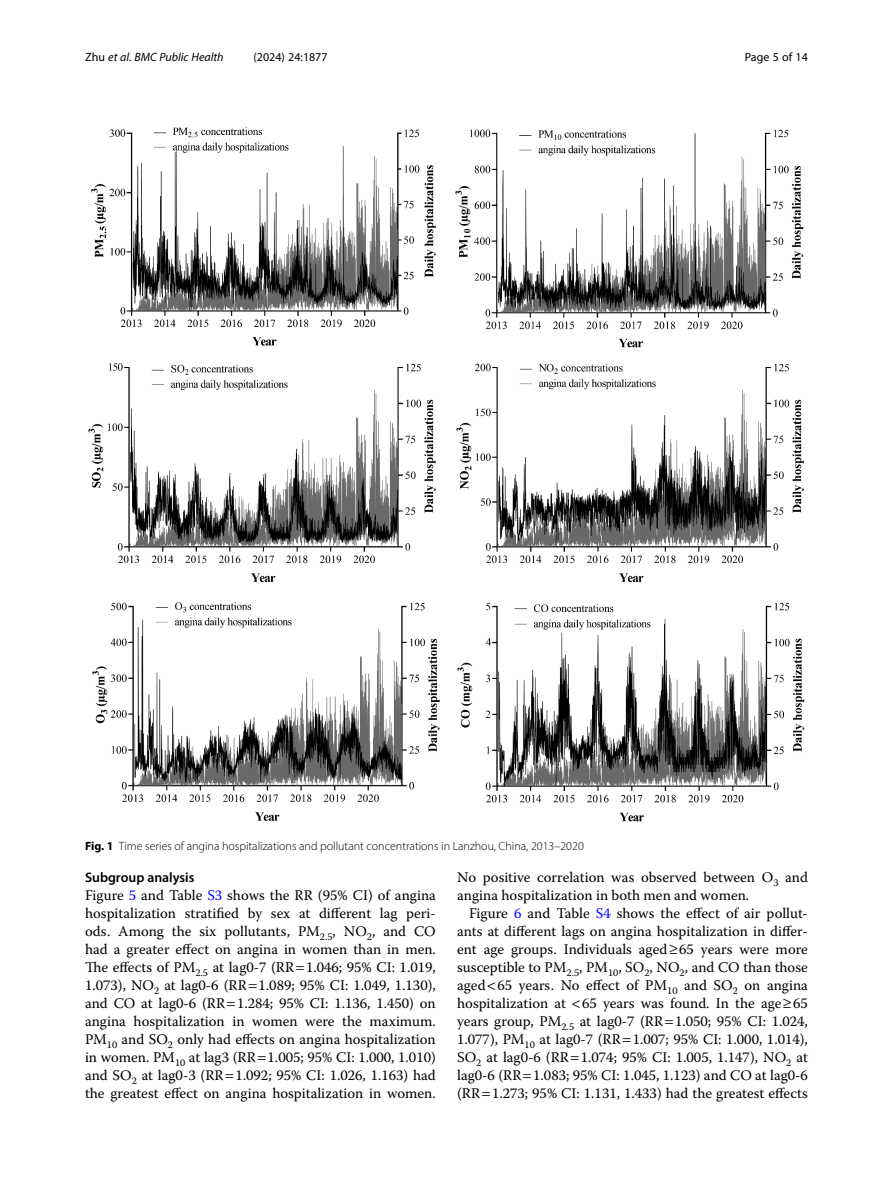
<style>
.page{position:relative;width:893px;height:1191px;background:#fff}
.page>*{position:absolute;margin:0;border:0;box-sizing:border-box;transform-origin:0 0}
.Body_Text{font:14.7px/18px "Warnock Pro";color:#000;text-align:justify}
.Body_Text_Indent{font:14.7px/18px "Warnock Pro";color:#000;text-align:justify}
.Head_2{font:600 13.8px "Myriad Pro";color:#000}
.Figure_Caption{font:300 12px "Myriad Pro";color:#000}
.t1{font:italic 12px "Myriad Pro";color:#000}
.t2{font:12px "Myriad Pro";color:#000}
.s1{font-style:normal}
.s2{font-weight:700}
.s3{color:#00f}
</style>
<div class="page">
<img style="left:88px;top:127px;width:717px;height:695px">
<p class="t1" style="left:85px;top:50px;width:140px"><span class="s1">Zhu</span> et al. BMC Public Health</p>
<p class="t2" style="left:253px;top:50px;width:76px">(2024) 24:1877</p>
<p class="t2" style="left:745px;top:50px;width:65px">Page 5 of 14</p>
<p class="Figure_Caption" style="left:85px;top:838px;width:500px"><span class="s2">Fig. 1</span> Time series of angina hospitalizations and pollutant concentrations in Lanzhou, China, 2013–2020</p>
<p class="Head_2" style="left:85px;top:869px;width:111px">Subgroup analysis</p>
<p class="Body_Text" style="left:85px;top:886px;width:352px">Figure <span class="s3">5</span> and Table <span class="s3">S3</span> shows the RR (95% CI) of angina hospitalization stratified by sex at different lag peri&shy;ods. Among the six pollutants, PM<sub>2.5</sub>, NO<sub>2</sub>, and CO had a greater effect on angina in women than in men.<br>The effects of PM<sub>2.5</sub> at lag0-7 (RR 1.046; 95% CI: 1.019, 1.073), NO<sub>2</sub> at lag0-6 (RR 1.089; 95% CI: 1.049, 1.130), and CO at lag0-6 (RR 1.284; 95% CI: 1.136, 1.450) on angina hospitalization in women were the maximum.<br>PM<sub>10</sub> and SO<sub>2</sub> only had effects on angina hospitalization in women. PM<sub>10</sub> at lag3 (RR 1.005; 95% CI: 1.000, 1.010) and SO<sub>2</sub> at lag0-3 (RR 1.092; 95% CI: 1.026, 1.163) had the greatest effect on angina hospitalization in women.</p>
<p class="Body_Text" style="left:457px;top:868px;width:352px">No positive correlation was observed between O<sub>3</sub> and angina hospitalization in both men and women.</p>
<p class="Body_Text_Indent" style="left:457px;top:904px;width:352px;text-indent:12px">Figure <span class="s3">6</span> and Table <span class="s3">S4</span> shows the effect of air pollut&shy;ants at different lags on angina hospitalization in differ&shy;ent age groups. Individuals aged≥65 years were more susceptible to PM<sub>2.5</sub>, PM<sub>10</sub>, SO<sub>2</sub>, NO<sub>2</sub>, and CO than those aged 65 years. No effect of PM<sub>10</sub> and SO<sub>2</sub> on angina hospitalization at 65 years was found. In the age≥65 years group, PM<sub>2.5</sub> at lag0-7 (RR 1.050; 95% CI: 1.024, 1.077), PM<sub>10</sub> at lag0-7 (RR 1.007; 95% CI: 1.000, 1.014), SO<sub>2</sub> at lag0-6 (RR 1.074; 95% CI: 1.005, 1.147), NO<sub>2</sub> at lag0-6 (RR 1.083; 95% CI: 1.045, 1.123) and CO at lag0-6 (RR 1.273; 95% CI: 1.131, 1.433) had the greatest effects</p>
</div>
